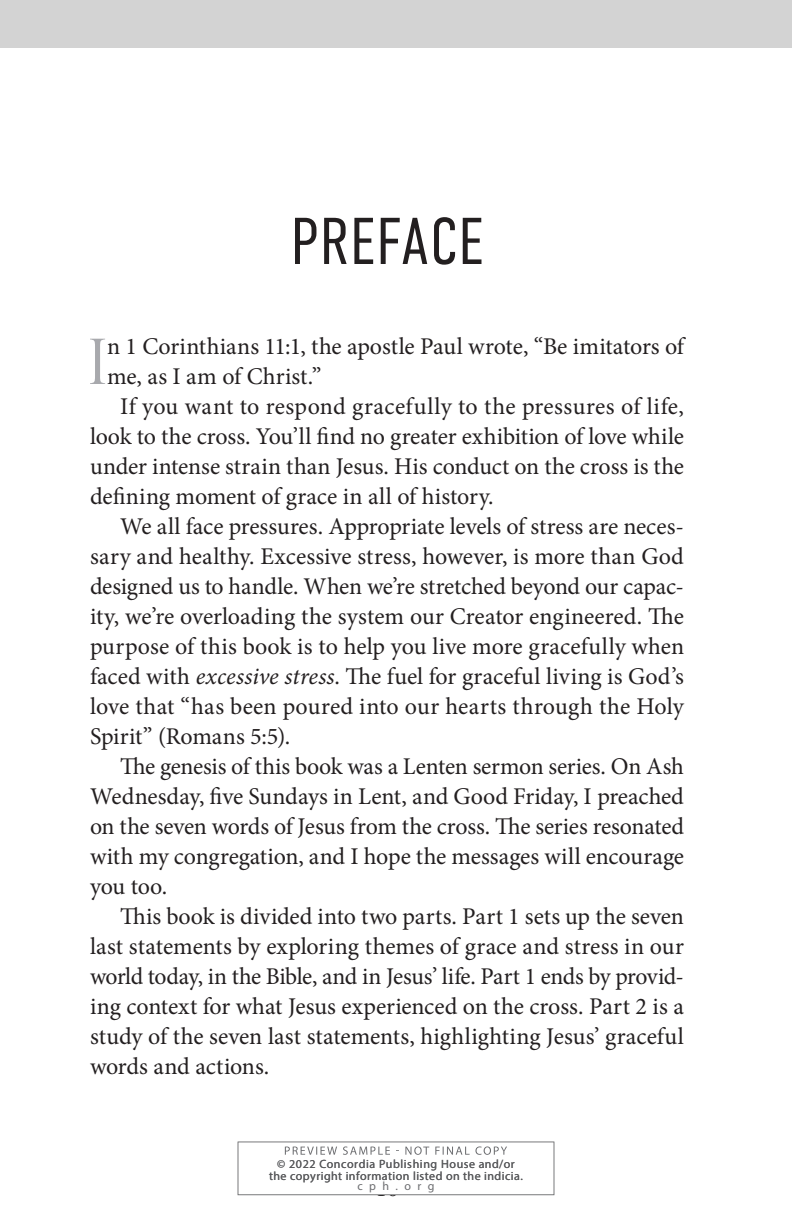
<style>
.page{position:relative;width:792px;height:1224px;background:#fff}
.page>*{position:absolute;margin:0;border:0;box-sizing:border-box;transform-origin:0 0}
.t1{font:71px "Minion Pro Cn Disp";color:#a8a9ad}
.t2{font:300 66px "DIN Condensed";letter-spacing:.015em;color:#231f20}
.t3{font:24px "Minion Pro";letter-spacing:-.005em;color:#231f20}
.t4{font:24px "Minion Pro";letter-spacing:-.025em;color:#231f20}
.t5{font:24px "Minion Pro";letter-spacing:.02em;color:#231f20}
.t6{font:500 24px "Minion Pro";color:#231f20}
.t7{font:12px/11.4px "Myriad Pro";letter-spacing:.04em;color:#57585a;text-align:center}
.t8{font:12px "Myriad Pro";letter-spacing:.54em;color:#6c6d70}
.s1{font-style:italic}
</style>
<div class="page">
<div style="left:0;top:0;width:792px;height:48px;background:#d3d3d3"></div>
<svg style="left:238px;top:1142px;width:316px;height:53px"></svg>
<h2 class="t2" style="left:291px;top:204px;width:194px">PREFACE</h2>
<h1 class="t1" style="left:88px;top:318px;width:20px">I</h1>
<p class="t3" style="left:107px;top:330px;width:581px">n 1 Corinthians 11:1, the apostle Paul wrote, “Be imitators of</p>
<p class="t3" style="left:107px;top:360px;width:216px">me, as I am of Christ.”</p>
<p class="t5" style="left:120px;top:390px;width:566px">If you want to respond gracefully to the pressures of life,</p>
<p class="t3" style="left:90px;top:420px;width:596px">look to the cross. You’ll find no greater exhibition of love while</p>
<p class="t3" style="left:90px;top:450px;width:596px">under intense strain than Jesus. His conduct on the cross is the</p>
<p class="t3" style="left:90px;top:480px;width:405px">defining moment of grace in all of history.</p>
<p class="t3" style="left:120px;top:510px;width:566px">We all face pressures. Appropriate levels of stress are neces-</p>
<p class="t3" style="left:90px;top:540px;width:595px">sary and healthy. Excessive stress, however, is more than God</p>
<p class="t3" style="left:90px;top:570px;width:595px">designed us to handle. When we’re stretched beyond our capac-</p>
<p class="t3" style="left:90px;top:600px;width:595px">ity, we’re overloading the system our Creator engineered. The</p>
<p class="t3" style="left:90px;top:630px;width:596px">purpose of this book is to help you live more gracefully when</p>
<p class="t3" style="left:90px;top:660px;width:596px">faced with <span class="s1">excessive stress</span>. The fuel for graceful living is God’s</p>
<p class="t3" style="left:90px;top:690px;width:596px">love that “has been poured into our hearts through the Holy</p>
<p class="t3" style="left:90px;top:720px;width:202px">Spirit” (Romans 5:5).</p>
<p class="t3" style="left:120px;top:750px;width:565px">The genesis of this book was a Lenten sermon series. On Ash</p>
<p class="t3" style="left:90px;top:780px;width:595px">Wednesday, five Sundays in Lent, and Good Friday, I preached</p>
<p class="t3" style="left:90px;top:810px;width:595px">on the seven words of Jesus from the cross. The series resonated</p>
<p class="t3" style="left:90px;top:840px;width:596px">with my congregation, and I hope the messages will encourage</p>
<p class="t3" style="left:90px;top:870px;width:79px">you too.</p>
<p class="t3" style="left:120px;top:900px;width:565px">This book is divided into two parts. Part 1 sets up the seven</p>
<p class="t3" style="left:90px;top:930px;width:596px">last statements by exploring themes of grace and stress in our</p>
<p class="t4" style="left:90px;top:960px;width:596px">world today, in the Bible, and in Jesus’ life. Part 1 ends by provid-</p>
<p class="t3" style="left:90px;top:990px;width:595px">ing context for what Jesus experienced on the cross. Part 2 is a</p>
<p class="t3" style="left:90px;top:1020px;width:595px">study of the seven last statements, highlighting Jesus’ graceful</p>
<p class="t3" style="left:90px;top:1050px;width:181px">words and actions.</p>
<p class="t7" style="left:269px;top:1158px;width:255px">© 2022 Concordia Publishing House and/or the copyright information listed on the indicia.</p>
<p class="t8" style="left:357px;top:1178px;width:79px">cph.org</p>
<p class="t6" style="left:375px;top:1172px;width:25px">10</p>
</div>
